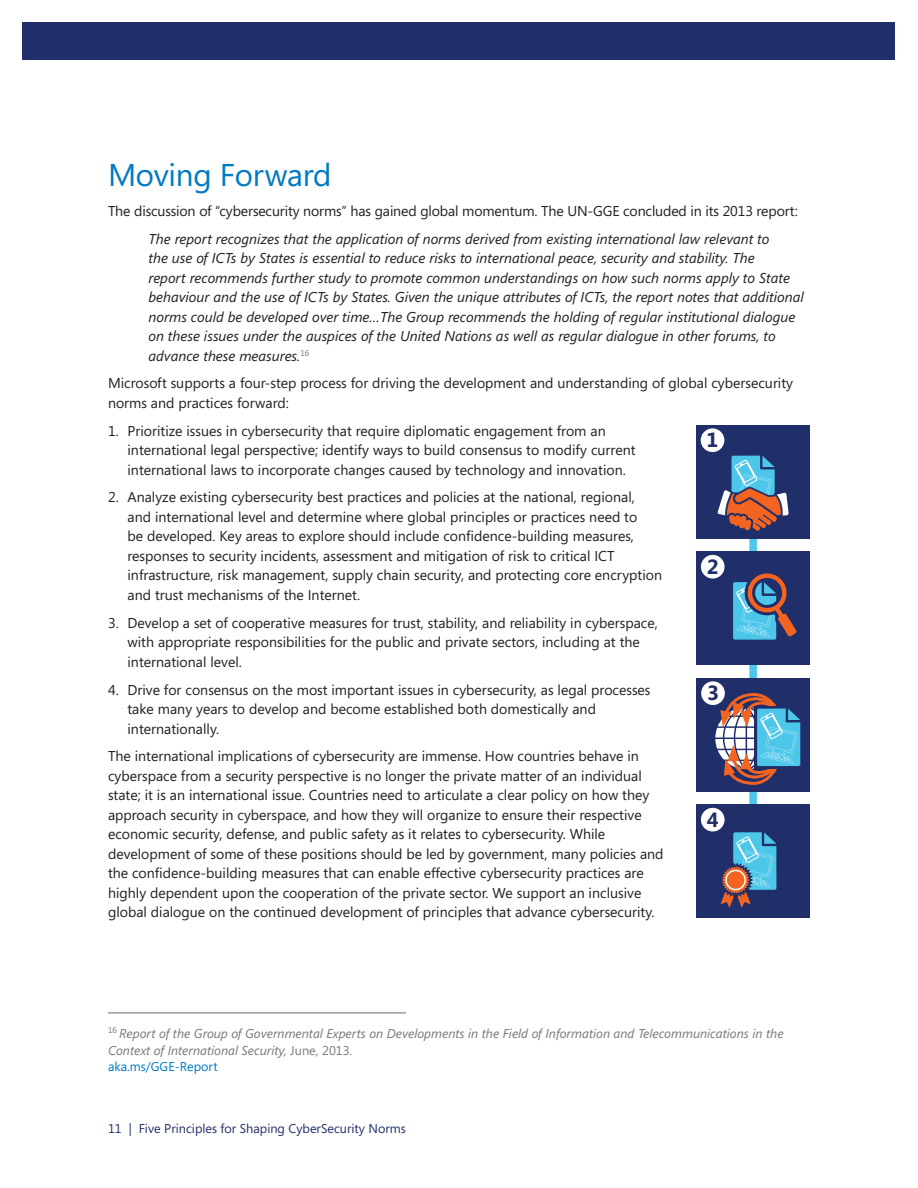
<style>
.page{position:relative;width:918px;height:1188px;background:#fff}
.page>*{position:absolute;margin:0;border:0;box-sizing:border-box;transform-origin:0 0}
.Headline{font:31.5px "Segoe";letter-spacing:-.01em;color:#0079c2}
.t1{font:700 20.55px "Segoe";color:#202e69}
.body{font:14.25px/19.5px "Segoe";color:#231f20}
.body-2{font:italic 14.25px/19.5px "Segoe";color:#231f20}
.body-3{font:italic 12.75px/16.5px "Segoe";color:#76787b}
.t2{font:12.75px "Segoe";color:#202e69}
.s1{font-style:normal}
.s2{font-style:normal;color:#0079c2}
</style>
<div class="page">
<div style="left:22px;top:22px;width:874px;height:38px;background:#202e69"></div>
<hr style="left:108px;top:1012px;width:298px;height:1px;background:#76787b">
<div style="left:749px;top:515px;width:8px;height:321px;background:#4dc7e9"></div>
<div style="left:696px;top:551px;width:114px;height:114px;background:#202e69"></div>
<div style="left:701px;top:555px;width:24px;height:24px;background:#fff;border-radius:50%"></div>
<svg style="left:733px;top:573px;width:64px;height:67px"></svg>
<div style="left:696px;top:804px;width:114px;height:114px;background:#202e69"></div>
<div style="left:701px;top:808px;width:24px;height:23px;background:#fff;border-radius:50%"></div>
<div style="left:696px;top:425px;width:114px;height:113px;background:#202e69"></div>
<div style="left:701px;top:428px;width:23px;height:24px;background:#fff;border-radius:50%"></div>
<svg style="left:717px;top:456px;width:72px;height:75px"></svg>
<div style="left:696px;top:678px;width:114px;height:113px;background:#202e69"></div>
<div style="left:701px;top:681px;width:24px;height:24px;background:#fff;border-radius:50%"></div>
<svg style="left:800px;top:722px;width:1px;height:43px"></svg>
<svg style="left:715px;top:692px;width:85px;height:93px"></svg>
<svg style="left:720px;top:832px;width:56px;height:76px"></svg>
<div style="left:725px;top:870px;width:21px;height:20px;border:2px solid #fff;border-radius:50%"></div>
<p class="Headline" style="left:108px;top:153px;width:225px">Moving Forward</p>
<p class="body" style="left:108px;top:201px;width:691px">The discussion of “cybersecurity norms” has gained global momentum. The UN-GGE concluded in its 2013 report:</p>
<p class="body-2" style="left:148px;top:228px;width:657px">The report recognizes that the application of norms derived from existing international law relevant to<br>the use of ICTs by States is essential to reduce risks to international peace, security and stability. The<br>report recommends further study to promote common understandings on how such norms apply to State behaviour and the use of ICTs by States. Given the unique attributes of ICTs, the report notes that additional norms could be developed over time…The Group recommends the holding of regular institutional dialogue on these issues under the auspices of the United Nations as well as regular dialogue in other forums, to advance these measures.<sup>16</sup></p>
<p class="body" style="left:108px;top:373px;width:687px">Microsoft supports a four-step process for driving the development and understanding of global cybersecurity norms and practices forward:</p>
<p class="body" style="left:128px;top:420px;width:510px;text-indent:-20px">1. Prioritize issues in cybersecurity that require diplomatic engagement from an international legal perspective; identify ways to build consensus to modify current international laws to incorporate changes caused by technology and innovation.</p>
<p class="body" style="left:128px;top:487px;width:536px;text-indent:-20px">2. Analyze existing cybersecurity best practices and policies at the national, regional,<br>and international level and determine where global principles or practices need to<br>be developed. Key areas to explore should include confidence-building measures, responses to security incidents, assessment and mitigation of risk to critical ICT infrastructure, risk management, supply chain security, and protecting core encryption and trust mechanisms of the Internet.</p>
<p class="body" style="left:128px;top:613px;width:532px;text-indent:-20px">3. Develop a set of cooperative measures for trust, stability, and reliability in cyberspace, with appropriate responsibilities for the public and private sectors, including at the international level.</p>
<p class="body" style="left:128px;top:679px;width:524px;text-indent:-20px">4. Drive for consensus on the most important issues in cybersecurity, as legal processes take many years to develop and become established both domestically and internationally.</p>
<p class="body" style="left:108px;top:746px;width:557px">The international implications of cybersecurity are immense. How countries behave in cyberspace from a security perspective is no longer the private matter of an individual state; it is an international issue. Countries need to articulate a clear policy on how they approach security in cyberspace, and how they will organize to ensure their respective economic security, defense, and public safety as it relates to cybersecurity. While development of some of these positions should be led by government, many policies and the confidence-building measures that can enable effective cybersecurity practices are highly dependent upon the cooperation of the private sector. We support an inclusive global dialogue on the continued development of principles that advance cybersecurity.</p>
<p class="t1" style="left:707px;top:425px;width:13px">1</p>
<p class="t1" style="left:707px;top:552px;width:13px">2</p>
<p class="t1" style="left:707px;top:678px;width:13px">3</p>
<p class="t1" style="left:707px;top:805px;width:13px">4</p>
<p class="body-3" style="left:108px;top:1025px;width:677px"><sup>16</sup> Report of the Group of Governmental Experts on Developments in the Field of Information and Telecommunications in the<br>Context of International Security, <span class="s1">June, 2013.<br></span><span class="s2">aka.ms/GGE-Report</span></p>
<p class="t2" style="left:108px;top:1120px;width:299px">11 | Five Principles for Shaping CyberSecurity Norms</p>
</div>
